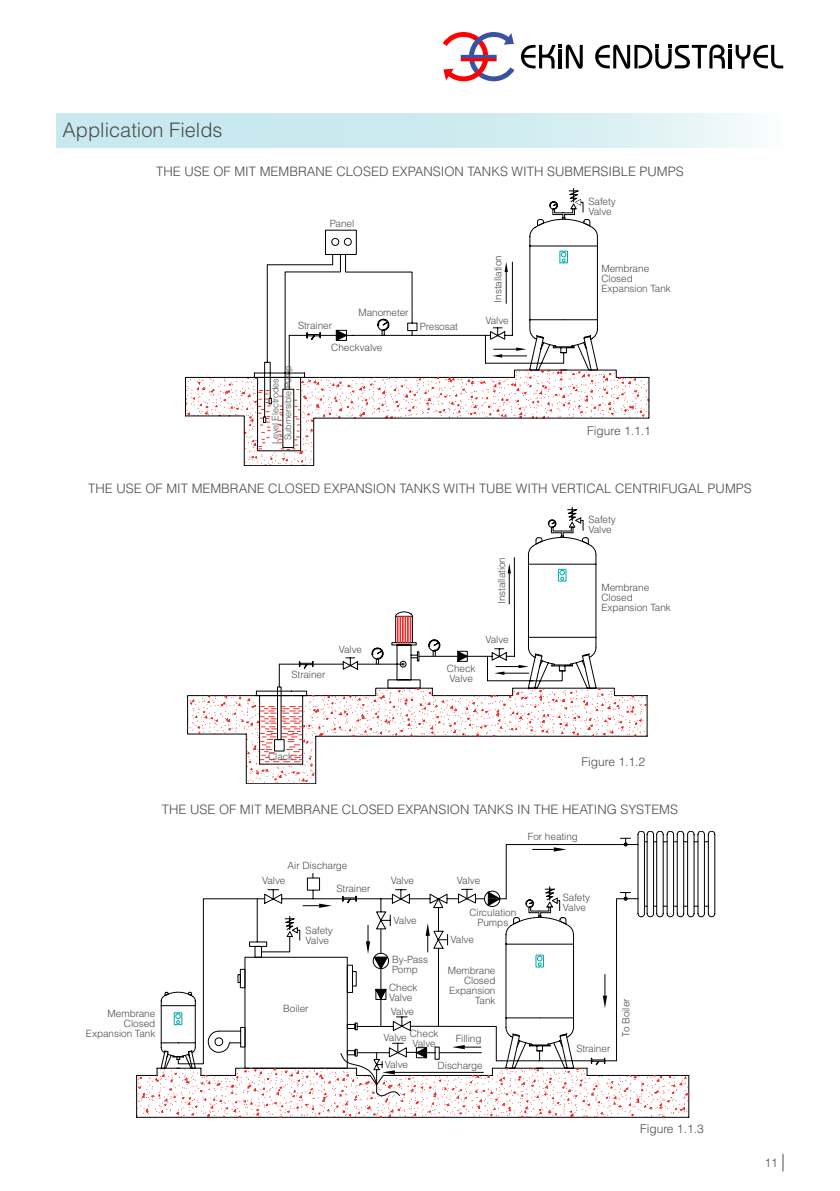
<style>
.page{position:relative;width:840px;height:1191px;background:#fff}
.page>*{position:absolute;margin:0;border:0;box-sizing:border-box;transform-origin:0 0}
.Ana_Başlık{font:20px "Helvetica Light Normal Tr";color:#4b4c4d}
.Alt_Başlık{font:13px "Helvetica Light Normal Tr";color:#4b4c4d}
.Genel_Metin{font:12px "Helvetica Light Normal Tr";color:#4b4c4d}
.Genel_Metin-2{font:10px/10px "Helvetica Light Normal Tr";letter-spacing:-.005em;color:#4b4c4d;text-align:right}
.Genel_Metin-3{font:9px "Helvetica Light Normal Tr";letter-spacing:-.01em;color:#4b4c4d}
</style>
<div class="page">
<svg style="left:782px;top:1153px;width:1px;height:18px"></svg>
<svg style="left:442px;top:32px;width:72px;height:49px"></svg>
<svg style="left:520px;top:45px;width:62px;height:24px"></svg>
<svg style="left:595px;top:44px;width:187px;height:25px"></svg>
<hr style="left:728px;top:49px;width:3px;height:19px;background:#000">
<svg style="left:185px;top:200px;width:464px;height:266px"></svg>
<svg style="left:188px;top:515px;width:459px;height:269px"></svg>
<svg style="left:137px;top:831px;width:577px;height:287px"></svg>
<svg style="left:57px;top:113px;width:695px;height:34px;background:#d1ecf1"></svg>
<p class="Ana_Başlık" style="left:62px;top:117px;width:162px">Application Fields</p>
<p class="Alt_Başlık" style="left:156px;top:163px;width:528px">THE USE OF MIT MEMBRANE CLOSED EXPANSION TANKS WITH SUBMERSIBLE PUMPS</p>
<p class="Genel_Metin-2" style="left:329px;top:218px;width:26px">Panel</p>
<p class="Genel_Metin-2" style="left:358px;top:307px;width:52px">Manometer</p>
<p class="Genel_Metin-2" style="left:298px;top:320px;width:35px">Strainer</p>
<p class="Genel_Metin-2" style="left:419px;top:321px;width:40px">Presosat</p>
<p class="Genel_Metin-3" style="left:282px;top:440px;width:76px;rotate:-90deg">Submersible Pump</p>
<p class="Genel_Metin-3" style="left:269px;top:443px;width:67px;rotate:-90deg">Level Electrodes</p>
<p class="Genel_Metin-2" style="left:331px;top:342px;width:53px">Checkvalve</p>
<p class="Genel_Metin-2" style="left:492px;top:303px;width:49px;rotate:-90deg">Installation</p>
<p class="Genel_Metin-2" style="left:485px;top:315px;width:25px">Valve</p>
<p class="Genel_Metin-2" style="left:588px;top:196px;width:29px">Safety</p>
<p class="Genel_Metin-2" style="left:588px;top:206px;width:25px">Valve</p>
<p class="Genel_Metin-2" style="left:601px;top:264px;width:49px;text-align:left">Membrane<br>Closed</p>
<p class="Genel_Metin-2" style="left:601px;top:284px;width:71px">Expansion Tank</p>
<p class="Genel_Metin" style="left:586px;top:423px;width:65px">Figure 1.1.1</p>
<p class="Alt_Başlık" style="left:88px;top:480px;width:664px">THE USE OF MIT MEMBRANE CLOSED EXPANSION TANKS WITH TUBE WITH VERTICAL CENTRIFUGAL PUMPS</p>
<p class="Genel_Metin-2" style="left:291px;top:669px;width:35px">Strainer</p>
<p class="Genel_Metin-2" style="left:338px;top:644px;width:25px">Valve</p>
<p class="Genel_Metin-2" style="left:496px;top:604px;width:49px;rotate:-90deg">Installation</p>
<p class="Genel_Metin-2" style="left:446px;top:663px;width:30px">Check</p>
<p class="Genel_Metin-2" style="left:449px;top:673px;width:25px">Valve</p>
<p class="Genel_Metin-2" style="left:485px;top:634px;width:25px">Valve</p>
<p class="Genel_Metin-2" style="left:588px;top:514px;width:29px">Safety</p>
<p class="Genel_Metin-2" style="left:588px;top:524px;width:25px">Valve</p>
<p class="Genel_Metin-2" style="left:601px;top:582px;width:49px;text-align:left">Membrane<br>Closed</p>
<p class="Genel_Metin-2" style="left:601px;top:602px;width:71px">Expansion Tank</p>
<p class="Genel_Metin-2" style="left:268px;top:751px;width:27px">Clack</p>
<p class="Genel_Metin" style="left:581px;top:754px;width:65px">Figure 1.1.2</p>
<p class="Alt_Başlık" style="left:162px;top:801px;width:517px">THE USE OF MIT MEMBRANE CLOSED EXPANSION TANKS IN THE HEATING SYSTEMS</p>
<p class="Genel_Metin-2" style="left:107px;top:1008px;width:49px">Membrane<br>Closed</p>
<p class="Genel_Metin-2" style="left:86px;top:1028px;width:71px">Expansion Tank</p>
<p class="Genel_Metin-2" style="left:287px;top:860px;width:61px">Air Discharge</p>
<p class="Genel_Metin-2" style="left:262px;top:875px;width:25px">Valve</p>
<p class="Genel_Metin-2" style="left:336px;top:883px;width:35px">Strainer</p>
<p class="Genel_Metin-2" style="left:305px;top:925px;width:29px">Safety</p>
<p class="Genel_Metin-2" style="left:305px;top:935px;width:25px">Valve</p>
<p class="Genel_Metin-2" style="left:390px;top:875px;width:25px">Valve</p>
<p class="Genel_Metin-2" style="left:393px;top:915px;width:25px">Valve</p>
<p class="Genel_Metin-2" style="left:527px;top:831px;width:52px">For heating</p>
<p class="Genel_Metin-2" style="left:456px;top:875px;width:25px">Valve</p>
<p class="Genel_Metin-2" style="left:469px;top:906px;width:48px">Circulation</p>
<p class="Genel_Metin-2" style="left:477px;top:916px;width:32px">Pumps</p>
<p class="Genel_Metin-2" style="left:450px;top:934px;width:25px">Valve</p>
<p class="Genel_Metin-2" style="left:562px;top:892px;width:29px">Safety</p>
<p class="Genel_Metin-2" style="left:562px;top:902px;width:25px">Valve</p>
<p class="Genel_Metin-2" style="left:392px;top:954px;width:38px">By-Pass</p>
<p class="Genel_Metin-2" style="left:392px;top:964px;width:27px">Pomp</p>
<p class="Genel_Metin-2" style="left:447px;top:965px;width:49px">Membrane<br>Closed</p>
<p class="Genel_Metin-2" style="left:449px;top:985px;width:48px">Expansion<br>Tank</p>
<p class="Genel_Metin-2" style="left:389px;top:982px;width:30px">Check</p>
<p class="Genel_Metin-2" style="left:389px;top:992px;width:25px">Valve</p>
<p class="Genel_Metin-2" style="left:409px;top:1028px;width:30px">Check</p>
<p class="Genel_Metin-2" style="left:412px;top:1038px;width:25px">Valve</p>
<p class="Genel_Metin-2" style="left:384px;top:1059px;width:25px">Valve</p>
<p class="Genel_Metin-2" style="left:283px;top:1003px;width:27px">Boiler</p>
<p class="Genel_Metin-2" style="left:620px;top:1036px;width:40px;rotate:-90deg">To Boiler</p>
<p class="Genel_Metin-2" style="left:576px;top:1043px;width:35px">Strainer</p>
<p class="Genel_Metin-2" style="left:390px;top:1005px;width:25px">Valve</p>
<p class="Genel_Metin-2" style="left:383px;top:1032px;width:25px">Valve</p>
<p class="Genel_Metin-2" style="left:455px;top:1033px;width:27px">Filling</p>
<p class="Genel_Metin-2" style="left:437px;top:1060px;width:46px">Discharge</p>
<p class="Genel_Metin" style="left:639px;top:1121px;width:65px">Figure 1.1.3</p>
<p class="Genel_Metin" style="left:764px;top:1155px;width:15px">11</p>
</div>
